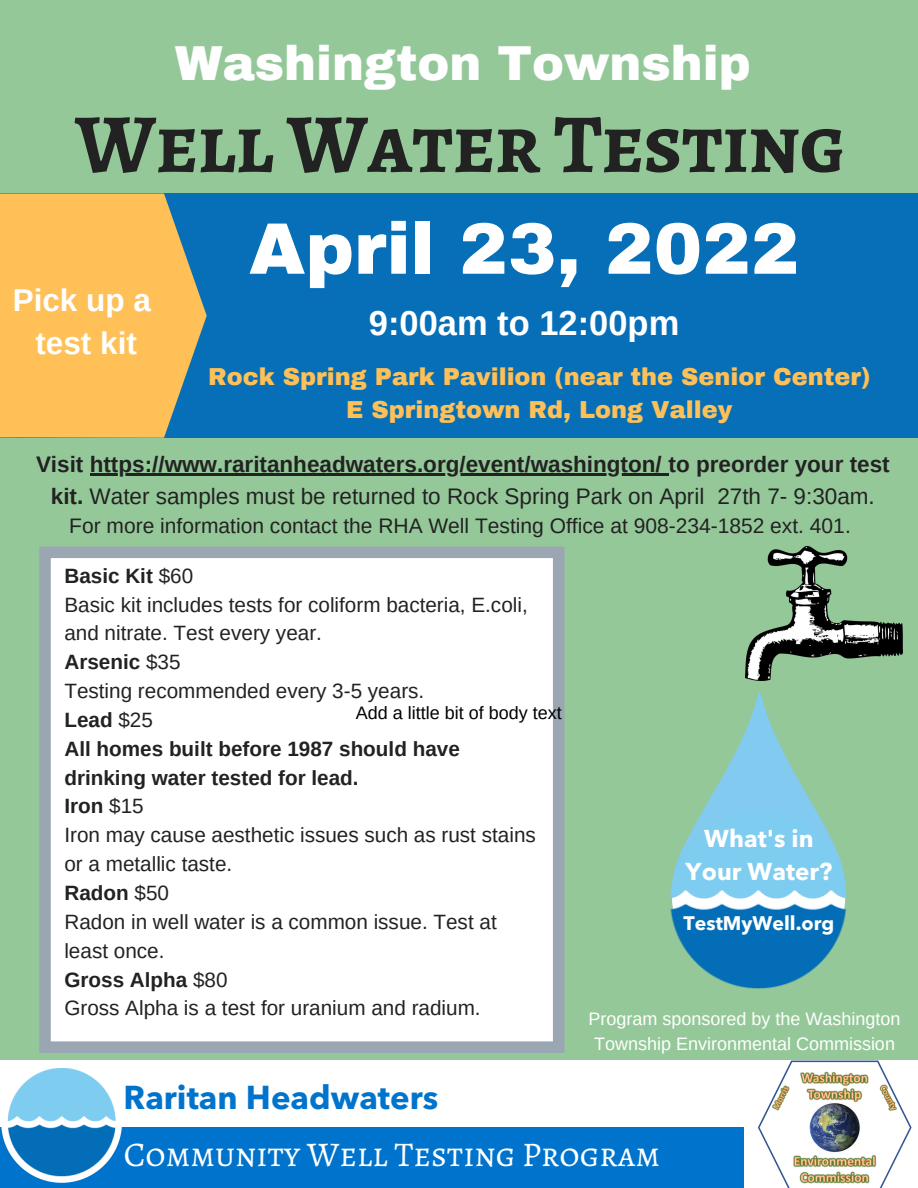
<style>
.page{position:relative;width:918px;height:1188px;background:#95c899}
.page>*{position:absolute;margin:0;border:0;box-sizing:border-box;transform-origin:0 0}
.t1{font:700 84px "Alegreya SC";letter-spacing:-.01em;color:#222}
.t2{font:900 72.9px "Archivo";color:#fff}
.t3{font:900 48px "Archivo";color:#fff}
.t4{font:34.65px "Alegreya SC";color:#fff}
.t5{font:700 34.5px "Arimo";color:#fff}
.t6{font:700 32.85px "Avenir Next LT Pro";color:#0074cc}
.t7{font:700 31.5px "Arimo";color:#fff}
.t8{font:700 24.15px/32.8px "Avenir Next LT Pro";color:#fff;text-align:center}
.t9{font:900 24px "Archivo";color:#fec057}
.t10{font:700 22.5px/31.5px "Arimo";color:#222;text-align:center}
.t11{font:21px "Arimo";color:#222}
.t12{font:20.7px/28.8px "Arimo";color:#222}
.t13{font:700 20.7px/28.8px "Arimo";color:#222}
.t14{font:700 19.5px "Avenir Next LT Pro";color:#fff}
.t15{font:18px/24.8px "Arimo";color:#fff;text-align:center}
.t16{font:18px "Arimo";color:#000}
.s1{font-weight:400}
</style>
<div class="page">
<div style="left:0;top:1060px;width:918px;height:127px;background:#fff"></div>
<div style="left:0;top:1127px;width:918px;height:61px;background:#0074cc"></div>
<svg style="left:39px;top:547px;width:525px;height:506px;fill:#fff"></svg>
<img style="left:1px;top:1068px;width:121px;height:114px">
<img style="left:745px;top:547px;width:158px;height:133px">
<svg style="left:715px;top:691px;width:89px;height:98px"></svg>
<img style="left:670px;top:789px;width:177px;height:200px">
<div style="left:0;top:194px;width:918px;height:244px;background:#066fb7"></div>
<svg style="left:0;top:194px;width:207px;height:244px;fill:#fec057"></svg>
<img style="left:745px;top:1060px;width:173px;height:128px">
<hr style="left:90px;top:473px;width:579px;height:3px;background:#222">
<p class="t3" style="left:175px;top:38px;width:577px">Washington Township</p>
<p class="t1" style="left:75px;top:86px;width:772px">Well Water Testing</p>
<p class="t7" style="left:13px;top:282px;width:140px">Pick up a</p>
<p class="t7" style="left:35px;top:326px;width:103px">test kit</p>
<p class="t2" style="left:249px;top:210px;width:552px">April 23, 2022</p>
<p class="t5" style="left:369px;top:304px;width:312px">9:00am to 12:00pm</p>
<p class="t9" style="left:208px;top:364px;width:664px">Rock Spring Park Pavilion (near the Senior Center)</p>
<p class="t9" style="left:346px;top:397px;width:388px">E Springtown Rd, Long Valley</p>
<p class="t10" style="left:36px;top:449px;width:855px">Visit https://www.raritanheadwaters.org/event/washington/ to preorder your test kit. <span class="s1">Water samples must be returned to Rock Spring Park on April 27th 7- 9:30am.</span></p>
<p class="t11" style="left:69px;top:514px;width:783px">For more information contact the RHA Well Testing Office at 908-234-1852 ext. 401.</p>
<p class="t13" style="left:64px;top:561px;width:130px">Basic Kit <span class="s1">$60</span></p>
<p class="t12" style="left:64px;top:590px;width:465px">Basic kit includes tests for coliform bacteria, E.coli, and nitrate. Test every year.</p>
<p class="t13" style="left:64px;top:648px;width:118px">Arsenic <span class="s1">$35</span></p>
<p class="t12" style="left:64px;top:677px;width:361px">Testing recommended every 3-5 years.</p>
<p class="t13" style="left:64px;top:705px;width:90px">Lead <span class="s1">$25</span></p>
<p class="t13" style="left:64px;top:734px;width:397px">All homes built before 1987 should have drinking water tested for lead.</p>
<p class="t13" style="left:64px;top:792px;width:81px">Iron <span class="s1">$15</span></p>
<p class="t12" style="left:64px;top:821px;width:473px">Iron may cause aesthetic issues such as rust stains or a metallic taste.</p>
<p class="t13" style="left:64px;top:878px;width:106px">Radon <span class="s1">$50</span></p>
<p class="t12" style="left:64px;top:907px;width:434px">Radon in well water is a common issue. Test at least once.</p>
<p class="t13" style="left:64px;top:965px;width:165px">Gross Alpha <span class="s1">$80</span></p>
<p class="t12" style="left:64px;top:994px;width:418px">Gross Alpha is a test for uranium and radium.</p>
<p class="t16" style="left:356px;top:703px;width:207px">Add a little bit of body text</p>
<p class="t6" style="left:124px;top:1084px;width:316px">Raritan Headwaters</p>
<p class="t8" style="left:686px;top:824px;width:148px">What's in<br>Your Water?</p>
<p class="t14" style="left:684px;top:916px;width:152px">TestMyWell.org</p>
<p class="t15" style="left:588px;top:1006px;width:313px">Program sponsored by the Washington<br>Township Environmental Commission</p>
<p class="t4" style="left:124px;top:1131px;width:538px">Community Well Testing Program</p>
</div>
